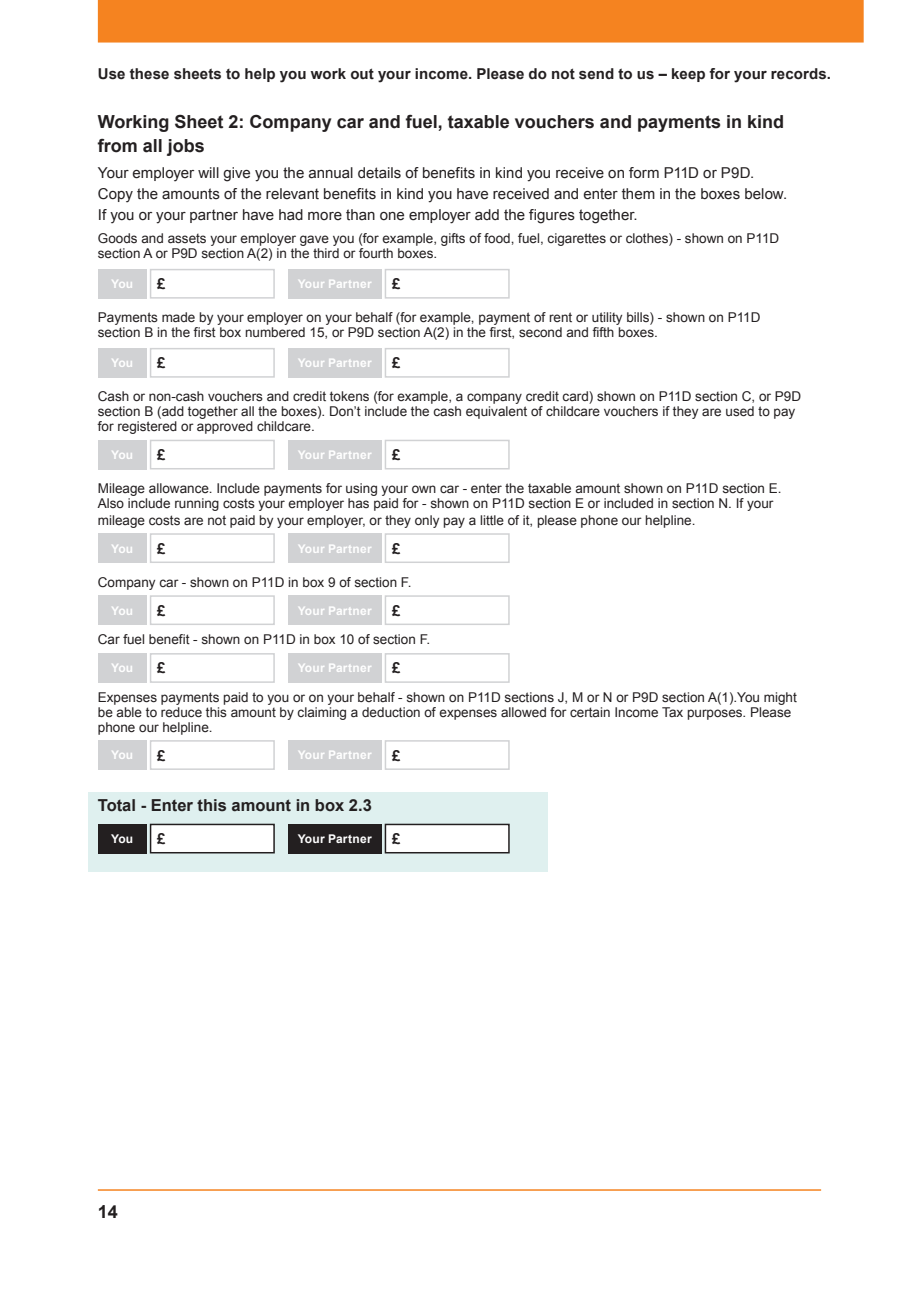
<style>
.page{position:relative;width:919px;height:1289px;background:#fff}
.page>*{position:absolute;margin:0;border:0;box-sizing:border-box;transform-origin:0 0}
.t1{font:700 18px/24px "Arial";color:#231f20}
.t2{font:700 16.5px "Arial";color:#231f20}
.t3{font:15px/21px "Arial";letter-spacing:.005em;color:#231f20}
.t4{font:700 15px "Arial";letter-spacing:.005em;color:#231f20}
.t5{font:13.5px/15px "Arial";color:#231f20}
.t6{font:700 12px "Arial";letter-spacing:.015em;color:#fff}
</style>
<div class="page">
<hr style="left:98px;top:1189px;width:723px;height:1px;background:#f58320">
<div style="left:98px;top:0;width:765px;height:43px;background:#f58320"></div>
<div style="left:88px;top:792px;width:459px;height:80px;background:#dff0ef"></div>
<div style="left:98px;top:269px;width:48px;height:29px;background:#d1d2d4"></div>
<div style="left:150px;top:269px;width:125px;height:29px;border:2px solid #d1d2d4"></div>
<div style="left:288px;top:269px;width:93px;height:29px;background:#d1d2d4"></div>
<div style="left:384px;top:269px;width:125px;height:29px;border:2px solid #d1d2d4"></div>
<div style="left:98px;top:348px;width:48px;height:29px;background:#d1d2d4"></div>
<div style="left:150px;top:348px;width:125px;height:29px;border:2px solid #d1d2d4"></div>
<div style="left:288px;top:348px;width:93px;height:29px;background:#d1d2d4"></div>
<div style="left:384px;top:348px;width:125px;height:29px;border:2px solid #d1d2d4"></div>
<div style="left:98px;top:439px;width:48px;height:30px;background:#d1d2d4"></div>
<div style="left:150px;top:439px;width:125px;height:30px;border:2px solid #d1d2d4"></div>
<div style="left:288px;top:439px;width:93px;height:30px;background:#d1d2d4"></div>
<div style="left:384px;top:439px;width:125px;height:30px;border:2px solid #d1d2d4"></div>
<div style="left:98px;top:533px;width:48px;height:30px;background:#d1d2d4"></div>
<div style="left:150px;top:533px;width:125px;height:30px;border:2px solid #d1d2d4"></div>
<div style="left:288px;top:533px;width:93px;height:30px;background:#d1d2d4"></div>
<div style="left:384px;top:533px;width:125px;height:30px;border:2px solid #d1d2d4"></div>
<div style="left:98px;top:595px;width:48px;height:30px;background:#d1d2d4"></div>
<div style="left:150px;top:595px;width:125px;height:30px;border:2px solid #d1d2d4"></div>
<div style="left:288px;top:595px;width:93px;height:30px;background:#d1d2d4"></div>
<div style="left:384px;top:595px;width:125px;height:30px;border:2px solid #d1d2d4"></div>
<div style="left:98px;top:653px;width:48px;height:30px;background:#d1d2d4"></div>
<div style="left:150px;top:653px;width:125px;height:30px;border:2px solid #d1d2d4"></div>
<div style="left:288px;top:653px;width:93px;height:30px;background:#d1d2d4"></div>
<div style="left:384px;top:653px;width:125px;height:30px;border:2px solid #d1d2d4"></div>
<div style="left:98px;top:740px;width:48px;height:30px;background:#d1d2d4"></div>
<div style="left:150px;top:740px;width:125px;height:30px;border:2px solid #d1d2d4"></div>
<div style="left:288px;top:740px;width:93px;height:30px;background:#d1d2d4"></div>
<div style="left:384px;top:740px;width:125px;height:30px;border:2px solid #d1d2d4"></div>
<div style="left:98px;top:823px;width:48px;height:30px;background:#231f20"></div>
<div style="left:150px;top:824px;width:124px;height:28px;background:#fff"></div>
<div style="left:150px;top:823px;width:125px;height:30px;border:2px solid #231f20"></div>
<div style="left:288px;top:823px;width:93px;height:30px;background:#231f20"></div>
<div style="left:385px;top:824px;width:124px;height:28px;background:#fff"></div>
<div style="left:384px;top:823px;width:125px;height:30px;border:2px solid #231f20"></div>
<p class="t4" style="left:98px;top:64px;width:734px">Use these sheets to help you work out your income. Please do not send to us – keep for your records.</p>
<h1 class="t1" style="left:98px;top:110px;width:687px">Working Sheet 2: Company car and fuel, taxable vouchers and payments in kind from all jobs</h1>
<p class="t3" style="left:98px;top:162px;width:691px">Your employer will give you the annual details of benefits in kind you receive on form P11D or P9D.<br>Copy the amounts of the relevant benefits in kind you have received and enter them in the boxes below.<br>If you or your partner have had more than one employer add the figures together.</p>
<p class="t5" style="left:98px;top:231px;width:683px">Goods and assets your employer gave you (for example, gifts of food, fuel, cigarettes or clothes) - shown on P11D section A or P9D section A(2) in the third or fourth boxes.</p>
<p class="t6" style="left:111px;top:276px;width:24px">You</p>
<p class="t4" style="left:157px;top:274px;width:10px">£</p>
<p class="t6" style="left:298px;top:276px;width:75px">Your Partner</p>
<p class="t4" style="left:392px;top:274px;width:10px">£</p>
<p class="t5" style="left:98px;top:310px;width:664px">Payments made by your employer on your behalf (for example, payment of rent or utility bills) - shown on P11D section B in the first box numbered 15, or P9D section A(2) in the first, second and fifth boxes.</p>
<p class="t6" style="left:111px;top:355px;width:24px">You</p>
<p class="t4" style="left:157px;top:353px;width:10px">£</p>
<p class="t6" style="left:298px;top:355px;width:75px">Your Partner</p>
<p class="t4" style="left:392px;top:353px;width:10px">£</p>
<p class="t5" style="left:98px;top:389px;width:704px">Cash or non-cash vouchers and credit tokens (for example, a company credit card) shown on P11D section C, or P9D section B (add together all the boxes). Don’t include the cash equivalent of childcare vouchers if they are used to pay for registered or approved childcare.</p>
<p class="t6" style="left:111px;top:447px;width:24px">You</p>
<p class="t4" style="left:157px;top:445px;width:10px">£</p>
<p class="t6" style="left:298px;top:447px;width:75px">Your Partner</p>
<p class="t4" style="left:392px;top:445px;width:10px">£</p>
<p class="t5" style="left:98px;top:481px;width:685px">Mileage allowance. Include payments for using your own car - enter the taxable amount shown on P11D section E.<br>Also include running costs your employer has paid for - shown on P11D section E or included in section N. If your</p>
<p class="t5" style="left:98px;top:512px;width:599px">mileage costs are not paid by your employer, or they only pay a little of it, please phone our helpline.</p>
<p class="t6" style="left:111px;top:540px;width:24px">You</p>
<p class="t4" style="left:157px;top:538px;width:10px">£</p>
<p class="t6" style="left:298px;top:540px;width:75px">Your Partner</p>
<p class="t4" style="left:392px;top:538px;width:10px">£</p>
<p class="t5" style="left:98px;top:574px;width:315px">Company car - shown on P11D in box 9 of section F.</p>
<p class="t6" style="left:111px;top:602px;width:24px">You</p>
<p class="t4" style="left:157px;top:600px;width:10px">£</p>
<p class="t6" style="left:298px;top:602px;width:75px">Your Partner</p>
<p class="t4" style="left:392px;top:600px;width:10px">£</p>
<p class="t5" style="left:98px;top:632px;width:334px">Car fuel benefit - shown on P11D in box 10 of section F.</p>
<p class="t6" style="left:111px;top:660px;width:24px">You</p>
<p class="t4" style="left:157px;top:658px;width:10px">£</p>
<p class="t6" style="left:298px;top:660px;width:75px">Your Partner</p>
<p class="t4" style="left:392px;top:658px;width:10px">£</p>
<p class="t5" style="left:98px;top:690px;width:700px">Expenses payments paid to you or on your behalf - shown on P11D sections J, M or N or P9D section A(1).You might be able to reduce this amount by claiming a deduction of expenses allowed for certain Income Tax purposes. Please phone our helpline.</p>
<p class="t6" style="left:111px;top:747px;width:24px">You</p>
<p class="t4" style="left:157px;top:745px;width:10px">£</p>
<p class="t6" style="left:298px;top:747px;width:75px">Your Partner</p>
<p class="t4" style="left:392px;top:745px;width:10px">£</p>
<p class="t2" style="left:98px;top:794px;width:275px">Total - Enter this amount in box 2.3</p>
<p class="t6" style="left:111px;top:830px;width:24px">You</p>
<p class="t4" style="left:157px;top:828px;width:10px">£</p>
<p class="t6" style="left:298px;top:830px;width:75px">Your Partner</p>
<p class="t4" style="left:392px;top:828px;width:10px">£</p>
<h1 class="t1" style="left:98px;top:1200px;width:22px">14</h1>
</div>
